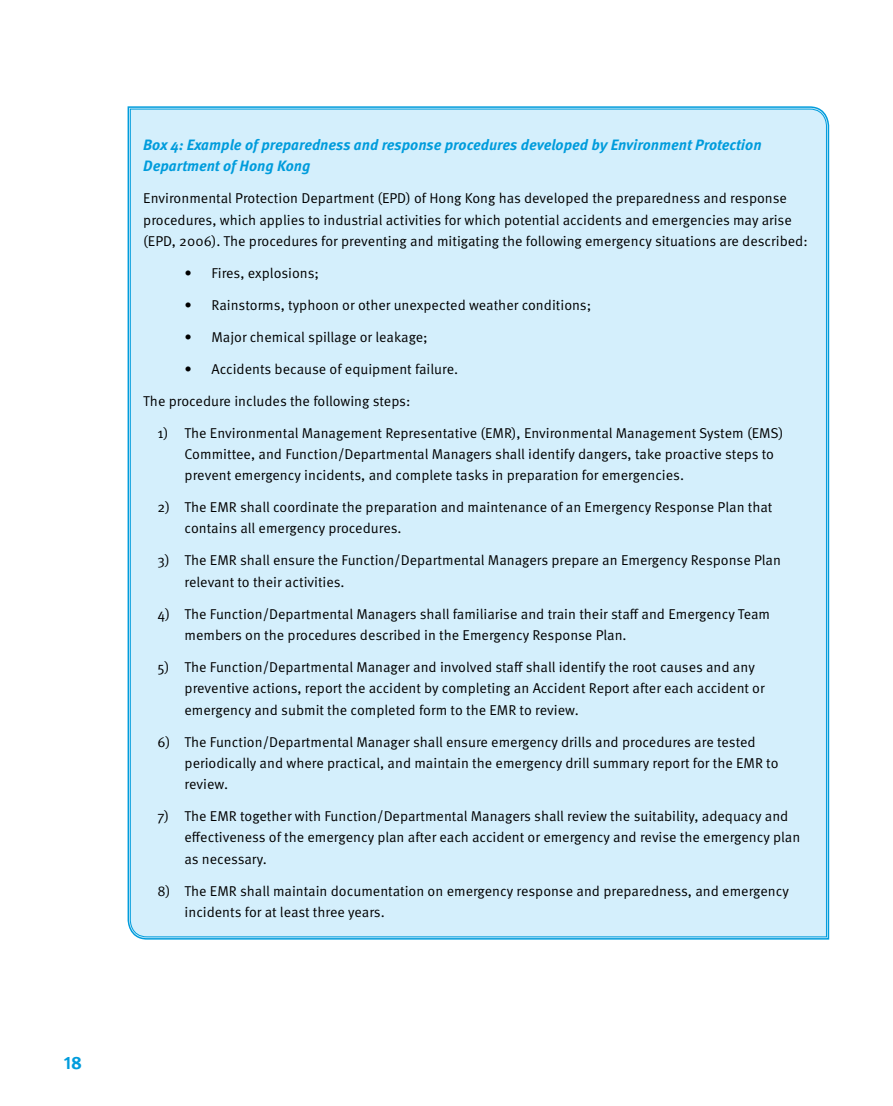
<style>
.page{position:relative;width:893px;height:1106px;background:#fff}
.page>*{position:absolute;margin:0;border:0;box-sizing:border-box;transform-origin:0 0}
.t1{font:700 18px "Meta Pro";color:#009cdc}
.t2{font:italic 700 15px/21.3px "Meta Pro";color:#009cdc}
.t3{font:14.25px/21.3px "Meta Pro";color:#000}
</style>
<div class="page">
<div style="left:130px;top:109px;width:697px;height:828px;background:#d4effc"></div>
<p class="t1" style="left:64px;top:1051px;width:20px">18</p>
<p class="t2" style="left:143px;top:134px;width:620px">Box 4: Example of preparedness and response procedures developed by Environment Protection<br>Department of Hong Kong</p>
<p class="t3" style="left:143px;top:188px;width:666px">Environmental Protection Department (EPD) of Hong Kong has developed the preparedness and response procedures, which applies to industrial activities for which potential accidents and emergencies may arise (EPD, 2006). The procedures for preventing and mitigating the following emergency situations are described:</p>
<p class="t3" style="left:185px;top:263px;width:136px">• Fires, explosions;</p>
<p class="t3" style="left:185px;top:294px;width:408px">• Rainstorms, typhoon or other unexpected weather conditions;</p>
<p class="t3" style="left:185px;top:326px;width:245px">• Major chemical spillage or leakage;</p>
<p class="t3" style="left:185px;top:358px;width:275px">• Accidents because of equipment failure.</p>
<p class="t3" style="left:143px;top:390px;width:269px">The procedure includes the following steps:</p>
<p class="t3" style="left:185px;top:422px;width:600px;text-indent:-27px">1) The Environmental Management Representative (EMR), Environmental Management System (EMS)<br>Committee, and Function/Departmental Managers shall identify dangers, take proactive steps to prevent emergency incidents, and complete tasks in preparation for emergencies.</p>
<p class="t3" style="left:185px;top:497px;width:589px;text-indent:-27px">2) The EMR shall coordinate the preparation and maintenance of an Emergency Response Plan that contains all emergency procedures.</p>
<p class="t3" style="left:185px;top:550px;width:598px;text-indent:-27px">3) The EMR shall ensure the Function/Departmental Managers prepare an Emergency Response Plan relevant to their activities.</p>
<p class="t3" style="left:185px;top:603px;width:587px;text-indent:-27px">4) The Function/Departmental Managers shall familiarise and train their staff and Emergency Team members on the procedures described in the Emergency Response Plan.</p>
<p class="t3" style="left:185px;top:657px;width:582px;text-indent:-27px">5) The Function/Departmental Manager and involved staff shall identify the root causes and any preventive actions, report the accident by completing an Accident Report after each accident or emergency and submit the completed form to the EMR to review.</p>
<p class="t3" style="left:185px;top:731px;width:595px;text-indent:-27px">6) The Function/Departmental Manager shall ensure emergency drills and procedures are tested periodically and where practical, and maintain the emergency drill summary report for the EMR to review.</p>
<p class="t3" style="left:185px;top:806px;width:617px;text-indent:-27px">7) The EMR together with Function/Departmental Managers shall review the suitability, adequacy and effectiveness of the emergency plan after each accident or emergency and revise the emergency plan as necessary.</p>
<p class="t3" style="left:185px;top:880px;width:606px;text-indent:-27px">8) The EMR shall maintain documentation on emergency response and preparedness, and emergency incidents for at least three years.</p>
</div>
